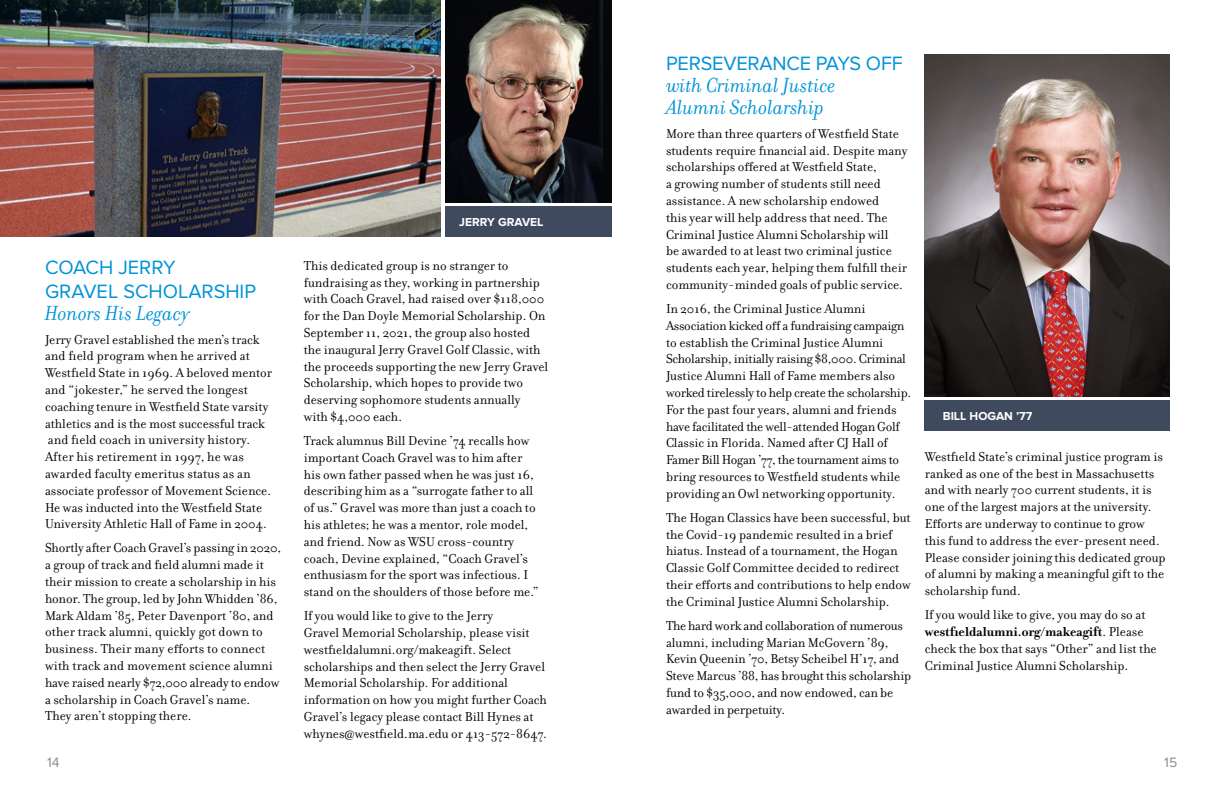
<style>
.page{position:relative;width:1224px;height:792px;background:#fff}
.page>*{position:absolute;margin:0;border:0;box-sizing:border-box;transform-origin:0 0}
.t1{font:italic 22px/22px "Filosofia OT";color:#0093d7}
.t2{font:20px/24px "Proxima Nova";letter-spacing:-.01em;color:#0093d7}
.t3{font:14px/16.8px "Filosofia OT";color:#000}
.t4{font:14px "Proxima Nova";color:#928b8a}
.t5{font:700 12px "Proxima Nova";color:#fff}
.s1{font-weight:700}
</style>
<div class="page">
<img style="left:0;top:0;width:441px;height:237px">
<div style="left:446px;top:0;width:166px;height:202px;background:#060709"></div>
<img style="left:449px;top:0;width:154px;height:202px">
<img style="left:925px;top:54px;width:245px;height:343px">
<div style="left:925px;top:400px;width:245px;height:31px;background:#404a5f"></div>
<div style="left:446px;top:206px;width:166px;height:31px;background:#404a5f"></div>
<h2 class="t2" style="left:45px;top:256px;width:213px">COACH JERRY<br>GRAVEL SCHOLARSHIP</h2>
<h1 class="t1" style="left:45px;top:302px;width:147px">Honors His Legacy</h1>
<p class="t3" style="left:45px;top:331px;width:229px">Jerry Gravel established the men’s track and field program when he arrived at Westfield State in 1969. A beloved mentor and “jokester,” he served the longest coaching tenure in Westfield State varsity athletics and is the most successful track and field coach in university history.<br>After his retirement in 1997, he was awarded faculty emeritus status as an associate professor of Movement Science.<br>He was inducted into the Westfield State University Athletic Hall of Fame in 2004.</p>
<p class="t3" style="left:45px;top:540px;width:238px">Shortly after Coach Gravel’s passing in 2020, a group of track and field alumni made it their mission to create a scholarship in his honor. The group, led by John Whidden ’86, Mark Aldam ’85, Peter Davenport ’80, and other track alumni, quickly got down to business. Their many efforts to connect with track and movement science alumni have raised nearly $72,000 already to endow a scholarship in Coach Gravel’s name.<br>They aren’t stopping there.</p>
<p class="t5" style="left:459px;top:215px;width:86px">JERRY GRAVEL</p>
<p class="t3" style="left:304px;top:257px;width:246px">This dedicated group is no stranger to fundraising as they, working in partnership with Coach Gravel, had raised over $118,000 for the Dan Doyle Memorial Scholarship. On September 11, 2021, the group also hosted the inaugural Jerry Gravel Golf Classic, with the proceeds supporting the new Jerry Gravel Scholarship, which hopes to provide two deserving sophomore students annually<br>with $4,000 each.</p>
<p class="t3" style="left:304px;top:432px;width:236px">Track alumnus Bill Devine ’74 recalls how important Coach Gravel was to him after his own father passed when he was just 16, describing him as a “surrogate father to all of us.” Gravel was more than just a coach to his athletes; he was a mentor, role model, and friend. Now as WSU cross-country coach, Devine explained, “Coach Gravel’s enthusiasm for the sport was infectious. I stand on the shoulders of those before me.”</p>
<p class="t3" style="left:304px;top:608px;width:245px">If you would like to give to the Jerry<br>Gravel Memorial Scholarship, please visit westfieldalumni.org/makeagift. Select scholarships and then select the Jerry Gravel Memorial Scholarship. For additional information on how you might further Coach Gravel’s legacy please contact Bill Hynes at whynes@westfield.ma.edu or 413-572-8647.</p>
<h2 class="t2" style="left:666px;top:52px;width:238px">PERSEVERANCE PAYS OFF</h2>
<h1 class="t1" style="left:666px;top:74px;width:171px">with Criminal Justice<br>Alumni Scholarship</h1>
<p class="t3" style="left:666px;top:125px;width:243px">More than three quarters of Westfield State students require financial aid. Despite many scholarships offered at Westfield State,<br>a growing number of students still need assistance. A new scholarship endowed<br>this year will help address that need. The Criminal Justice Alumni Scholarship will<br>be awarded to at least two criminal justice students each year, helping them fulfill their community-minded goals of public service.</p>
<p class="t3" style="left:666px;top:300px;width:247px">In 2016, the Criminal Justice Alumni Association kicked off a fundraising campaign to establish the Criminal Justice Alumni Scholarship, initially raising $8,000. Criminal Justice Alumni Hall of Fame members also worked tirelessly to help create the scholarship.<br>For the past four years, alumni and friends have facilitated the well-attended Hogan Golf Classic in Florida. Named after CJ Hall of Famer Bill Hogan ’77, the tournament aims to bring resources to Westfield students while providing an Owl networking opportunity.</p>
<p class="t3" style="left:666px;top:509px;width:246px">The Hogan Classics have been successful, but the Covid-19 pandemic resulted in a brief hiatus. Instead of a tournament, the Hogan Classic Golf Committee decided to redirect their efforts and contributions to help endow the Criminal Justice Alumni Scholarship.</p>
<p class="t3" style="left:666px;top:617px;width:247px">The hard work and collaboration of numerous alumni, including Marian McGovern ’89, Kevin Queenin ’70, Betsy Scheibel H’17, and Steve Marcus ’88, has brought this scholarship fund to $35,000, and now endowed, can be awarded in perpetuity.</p>
<p class="t5" style="left:943px;top:409px;width:91px">BILL HOGAN ’77</p>
<p class="t3" style="left:925px;top:448px;width:242px">Westfield State’s criminal justice program is ranked as one of the best in Massachusetts and with nearly 700 current students, it is one of the largest majors at the university.<br>Efforts are underway to continue to grow this fund to address the ever-present need.<br>Please consider joining this dedicated group of alumni by making a meaningful gift to the scholarship fund.</p>
<p class="t3" style="left:925px;top:607px;width:234px">If you would like to give, you may do so at <span class="s1">westfieldalumni.org/makeagift</span>. Please check the box that says “Other” and list the Criminal Justice Alumni Scholarship.</p>
<p class="t4" style="left:47px;top:754px;width:14px">14</p>
<p class="t4" style="left:1164px;top:754px;width:15px">15</p>
</div>
